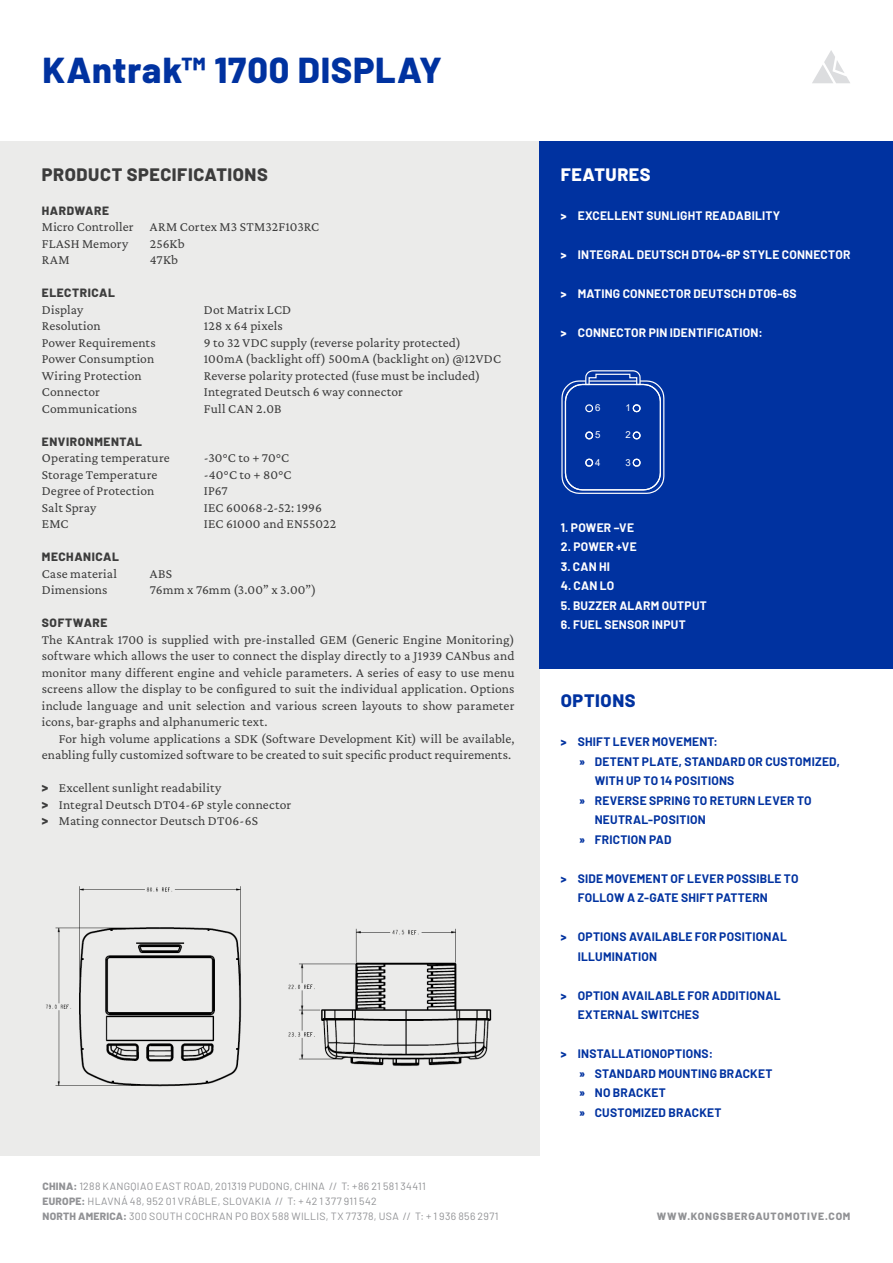
<style>
.page{position:relative;width:893px;height:1263px;background:#fff}
.page>*{position:absolute;margin:0;border:0;box-sizing:border-box;transform-origin:0 0}
.t1{font:800 36px "Barlow";letter-spacing:.02em;color:#0032a0}
.t2{font:800 18px "Barlow";letter-spacing:.03em;color:#3c3c3c}
.t3{font:800 18px "Barlow";letter-spacing:.035em;color:#fff}
.t4{font:800 18px "Barlow";letter-spacing:.03em;color:#0032a0}
.text-first_paragraph{font:13.5px/16.5px "Crimson Pro";letter-spacing:.01em;color:#3c3c3c;text-align:justify}
.text{font:13.5px/16.5px "Crimson Pro";letter-spacing:.005em;color:#3c3c3c;text-align:right}
.t5{font:700 12px/19.5px "Barlow";letter-spacing:.02em;color:#0032a0}
.t6{font:700 12px "Barlow";letter-spacing:.02em;color:#fff}
.t7{font:800 12px "Barlow";letter-spacing:.05em;color:#3c3c3c}
.t8{font:10.5px/15px "Barlow";letter-spacing:.035em;color:#919295}
.t9{font:800 10.5px "Barlow";letter-spacing:.075em;color:#919295}
.t10{font:9.6px "Arial";color:#fff}
.s1{font-weight:800}
.s2{font-family:"Barlow";font-weight:800}
</style>
<div class="page">
<svg style="left:812px;top:50px;width:38px;height:33px"></svg>
<div style="left:0;top:141px;width:539px;height:1015px;background:#ebebea"></div>
<div style="left:539px;top:141px;width:354px;height:527px;background:#0032a0"></div>
<img style="left:46px;top:886px;width:196px;height:201px">
<img style="left:288px;top:928px;width:204px;height:138px">
<svg style="left:561px;top:370px;width:104px;height:124px"></svg>
<p class="t1" style="left:43px;top:43px;width:401px">KAntrak™ 1700 DISPLAY</p>
<p class="t2" style="left:42px;top:161px;width:227px">PRODUCT SPECIFICATIONS</p>
<p class="t3" style="left:561px;top:161px;width:91px">FEATURES</p>
<p class="t6" style="left:561px;top:207px;width:221px"><span class="s1">&gt;</span> EXCELLENT SUNLIGHT READABILITY</p>
<p class="t6" style="left:561px;top:246px;width:291px"><span class="s1">&gt;</span> INTEGRAL DEUTSCH DT04-6P STYLE CONNECTOR</p>
<p class="t6" style="left:561px;top:285px;width:237px"><span class="s1">&gt;</span> MATING CONNECTOR DEUTSCH DT06-6S</p>
<p class="t6" style="left:561px;top:324px;width:204px"><span class="s1">&gt;</span> CONNECTOR PIN IDENTIFICATION:</p>
<p class="t7" style="left:42px;top:201px;width:69px">HARDWARE</p>
<p class="text-first_paragraph" style="left:42px;top:218px;width:279px">Micro Controller ARM Cortex M3 STM32F103RC</p>
<p class="text-first_paragraph" style="left:42px;top:235px;width:88px">FLASH Memory</p>
<p class="text-first_paragraph" style="left:150px;top:235px;width:36px">256Kb</p>
<p class="text-first_paragraph" style="left:42px;top:251px;width:29px">RAM</p>
<p class="text-first_paragraph" style="left:150px;top:251px;width:30px">47Kb</p>
<p class="t7" style="left:42px;top:284px;width:75px">ELECTRICAL</p>
<p class="text-first_paragraph" style="left:42px;top:301px;width:43px">Display</p>
<p class="text-first_paragraph" style="left:204px;top:301px;width:89px">Dot Matrix LCD</p>
<p class="text-first_paragraph" style="left:42px;top:317px;width:60px">Resolution</p>
<p class="text-first_paragraph" style="left:204px;top:317px;width:80px">128 x 64 pixels</p>
<p class="text-first_paragraph" style="left:42px;top:334px;width:115px">Power Requirements</p>
<p class="text-first_paragraph" style="left:204px;top:334px;width:258px">9 to 32 VDC supply (reverse polarity protected)</p>
<p class="text-first_paragraph" style="left:42px;top:350px;width:114px">Power Consumption</p>
<p class="text-first_paragraph" style="left:204px;top:350px;width:299px">100mA (backlight off) 500mA (backlight on) @12VDC</p>
<p class="text-first_paragraph" style="left:42px;top:367px;width:101px">Wiring Protection</p>
<p class="text-first_paragraph" style="left:204px;top:367px;width:278px">Reverse polarity protected (fuse must be included)</p>
<p class="text-first_paragraph" style="left:42px;top:383px;width:60px">Connector</p>
<p class="text-first_paragraph" style="left:204px;top:383px;width:201px">Integrated Deutsch 6 way connector</p>
<p class="text-first_paragraph" style="left:42px;top:400px;width:97px">Communications</p>
<p class="text-first_paragraph" style="left:204px;top:400px;width:79px">Full CAN 2.0B</p>
<p class="t7" style="left:42px;top:432px;width:102px">ENVIRONMENTAL</p>
<p class="text-first_paragraph" style="left:42px;top:449px;width:129px">Operating temperature</p>
<p class="text-first_paragraph" style="left:204px;top:449px;width:87px">-30°C to + 70°C</p>
<p class="text-first_paragraph" style="left:42px;top:466px;width:117px">Storage Temperature</p>
<p class="text-first_paragraph" style="left:204px;top:466px;width:89px">-40°C to + 80°C</p>
<p class="text-first_paragraph" style="left:42px;top:482px;width:114px">Degree of Protection</p>
<p class="text-first_paragraph" style="left:204px;top:482px;width:26px">IP67</p>
<p class="text-first_paragraph" style="left:42px;top:499px;width:56px">Salt Spray</p>
<p class="text-first_paragraph" style="left:204px;top:499px;width:120px">IEC 60068-2-52: 1996</p>
<p class="text-first_paragraph" style="left:42px;top:515px;width:28px">EMC</p>
<p class="text-first_paragraph" style="left:204px;top:515px;width:134px">IEC 61000 and EN55022</p>
<p class="t7" style="left:42px;top:548px;width:79px">MECHANICAL</p>
<p class="text-first_paragraph" style="left:42px;top:565px;width:77px">Case material</p>
<p class="text-first_paragraph" style="left:150px;top:565px;width:24px">ABS</p>
<p class="text-first_paragraph" style="left:42px;top:581px;width:67px">Dimensions</p>
<p class="text-first_paragraph" style="left:150px;top:581px;width:168px">76mm x 76mm (3.00” x 3.00”)</p>
<p class="t7" style="left:42px;top:614px;width:67px">SOFTWARE</p>
<p class="text-first_paragraph" style="left:42px;top:631px;width:474px">The KAntrak 1700 is supplied with pre-installed GEM (Generic Engine Monitoring) software which allows the user to connect the display directly to a J1939 CANbus and monitor many different engine and vehicle parameters. A series of easy to use menu screens allow the display to be configured to suit the individual application. Options include language and unit selection and various screen layouts to show parameter icons, bar-graphs and alphanumeric text.</p>
<p class="text" style="left:42px;top:730px;width:474px">For high volume applications a SDK (Software Development Kit) will be available, enabling fully customized software to be created to suit specific product requirements.</p>
<p class="text-first_paragraph" style="left:42px;top:779px;width:181px"><span class="s2">&gt;</span> Excellent sunlight readability</p>
<p class="text-first_paragraph" style="left:42px;top:796px;width:251px"><span class="s2">&gt;</span> Integral Deutsch DT04-6P style connector</p>
<p class="text-first_paragraph" style="left:42px;top:812px;width:218px"><span class="s2">&gt;</span> Mating connector Deutsch DT06-6S</p>
<p class="t10" style="left:595px;top:401px;width:7px">6</p>
<p class="t10" style="left:625px;top:401px;width:7px">1</p>
<p class="t10" style="left:625px;top:428px;width:7px">2</p>
<p class="t10" style="left:595px;top:428px;width:7px">5</p>
<p class="t10" style="left:595px;top:456px;width:7px">4</p>
<p class="t10" style="left:625px;top:456px;width:7px">3</p>
<p class="t6" style="left:561px;top:519px;width:75px">1. POWER –VE</p>
<p class="t6" style="left:561px;top:538px;width:77px">2. POWER +VE</p>
<p class="t6" style="left:561px;top:558px;width:51px">3. CAN HI</p>
<p class="t6" style="left:561px;top:577px;width:55px">4. CAN LO</p>
<p class="t6" style="left:561px;top:597px;width:148px">5. BUZZER ALARM OUTPUT</p>
<p class="t6" style="left:561px;top:616px;width:126px">6. FUEL SENSOR INPUT</p>
<p class="t4" style="left:561px;top:687px;width:76px">OPTIONS</p>
<p class="t5" style="left:561px;top:731px;width:159px"><span class="s1">&gt;</span> SHIFT LEVER MOVEMENT:</p>
<p class="t5" style="left:595px;top:751px;width:247px;text-indent:-16px"><span class="s1">»</span> DETENT PLATE, STANDARD OR CUSTOMIZED,<br>WITH UP TO 14 POSITIONS</p>
<p class="t5" style="left:595px;top:790px;width:218px;text-indent:-16px"><span class="s1">»</span> REVERSE SPRING TO RETURN LEVER TO<br>NEUTRAL-POSITION</p>
<p class="t5" style="left:579px;top:829px;width:94px"><span class="s1">»</span> FRICTION PAD</p>
<p class="t5" style="left:578px;top:868px;width:222px;text-indent:-17px"><span class="s1">&gt;</span> SIDE MOVEMENT OF LEVER POSSIBLE TO<br>FOLLOW A Z-GATE SHIFT PATTERN</p>
<p class="t5" style="left:578px;top:926px;width:211px;text-indent:-17px"><span class="s1">&gt;</span> OPTIONS AVAILABLE FOR POSITIONAL<br>ILLUMINATION</p>
<p class="t5" style="left:578px;top:985px;width:204px;text-indent:-17px"><span class="s1">&gt;</span> OPTION AVAILABLE FOR ADDITIONAL<br>EXTERNAL SWITCHES</p>
<p class="t5" style="left:561px;top:1043px;width:154px"><span class="s1">&gt;</span> INSTALLATIONOPTIONS:</p>
<p class="t5" style="left:579px;top:1063px;width:195px"><span class="s1">»</span> STANDARD MOUNTING BRACKET</p>
<p class="t5" style="left:579px;top:1082px;width:88px"><span class="s1">»</span> NO BRACKET</p>
<p class="t5" style="left:579px;top:1102px;width:144px"><span class="s1">»</span> CUSTOMIZED BRACKET</p>
<p class="t8" style="left:43px;top:1178px;width:458px"><span class="s1">CHINA:</span> 1288 KANGQIAO EAST ROAD, 201319 PUDONG, CHINA // T: +86 21 581 34411<br><span class="s1">EUROPE:</span> HLAVNÁ 48, 952 01 VRÁBLE, SLOVAKIA // T: + 42 1 377 911 542<br><span class="s1">NORTH AMERICA:</span> 300 SOUTH COCHRAN PO BOX 588 WILLIS, TX 77378, USA // T: + 1 936 856 2971</p>
<p class="t9" style="left:657px;top:1209px;width:195px">WWW.KONGSBERGAUTOMOTIVE.COM</p>
</div>
